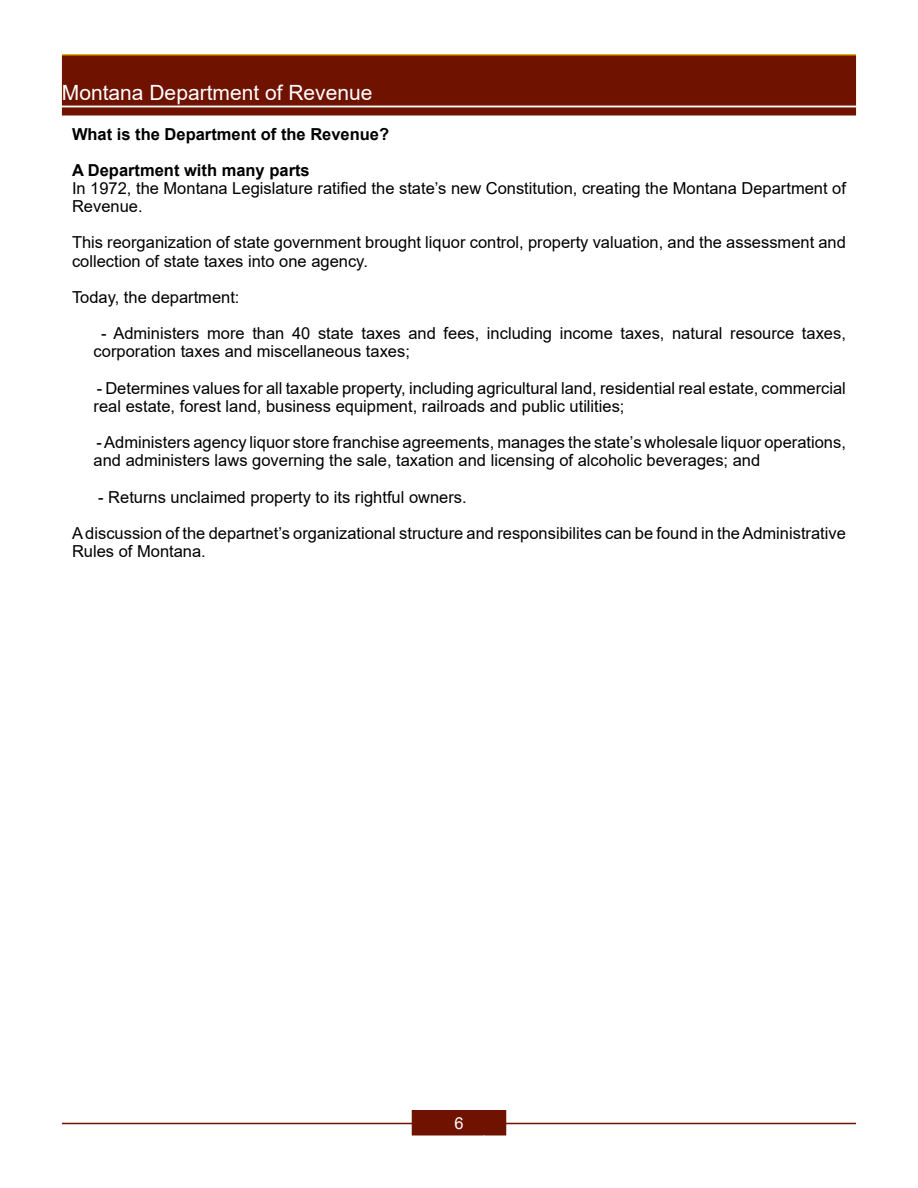
<style>
.page{position:relative;width:918px;height:1188px;background:#fff}
.page>*{position:absolute;margin:0;border:0;box-sizing:border-box;transform-origin:0 0}
.t1{font:21px "Arial";color:#fff}
.t2{font:16.5px/18.1px "Arial";color:#000}
.t3{font:700 16.5px "Arial";color:#000}
.t4{font:16.5px "Arial";color:#fff}
</style>
<div class="page">
<svg style="left:62px;top:54px;width:794px;height:2px;background:#c8800e"></svg>
<div style="left:62px;top:56px;width:794px;height:60px;background:#6f1200;border:2px solid #6f1200"></div>
<hr style="left:62px;top:1123px;width:794px;height:1px;background:#6f1200">
<div style="left:412px;top:1111px;width:94px;height:24px;background:#6f1200"></div>
<div style="left:412px;top:1110px;width:94px;height:26px;border:2px solid #6f1200"></div>
<hr style="left:62px;top:106px;width:794px;height:1px;background:#fff">
<p class="t1" style="left:62px;top:78px;width:312px">Montana Department of Revenue</p>
<p class="t3" style="left:72px;top:122px;width:319px">What is the Department of the Revenue?</p>
<p class="t3" style="left:72px;top:158px;width:239px">A Department with many parts</p>
<p class="t2" style="left:72px;top:179px;width:775px">In 1972, the Montana Legislature ratified the state’s new Constitution, creating the Montana Department of<br>Revenue.</p>
<p class="t2" style="left:72px;top:233px;width:775px">This reorganization of state government brought liquor control, property valuation, and the assessment and collection of state taxes into one agency.</p>
<p class="t2" style="left:72px;top:288px;width:169px">Today, the department:</p>
<p class="t2" style="left:94px;top:324px;width:754px;text-indent:8px">- Administers more than 40 state taxes and fees, including income taxes, natural resource taxes, corporation taxes and miscellaneous taxes;</p>
<p class="t2" style="left:94px;top:379px;width:754px">- Determines values for all taxable property, including agricultural land, residential real estate, commercial real estate, forest land, business equipment, railroads and public utilities;</p>
<p class="t2" style="left:94px;top:433px;width:754px">- Administers agency liquor store franchise agreements, manages the state’s wholesale liquor operations, and administers laws governing the sale, taxation and licensing of alcoholic beverages; and</p>
<p class="t2" style="left:98px;top:488px;width:370px">- Returns unclaimed property to its rightful owners.</p>
<p class="t2" style="left:72px;top:524px;width:775px">A discussion of the departnet’s organizational structure and responsibilites can be found in the Administrative<br>Rules of Montana.</p>
<p class="t4" style="left:454px;top:1112px;width:11px">6</p>
</div>
